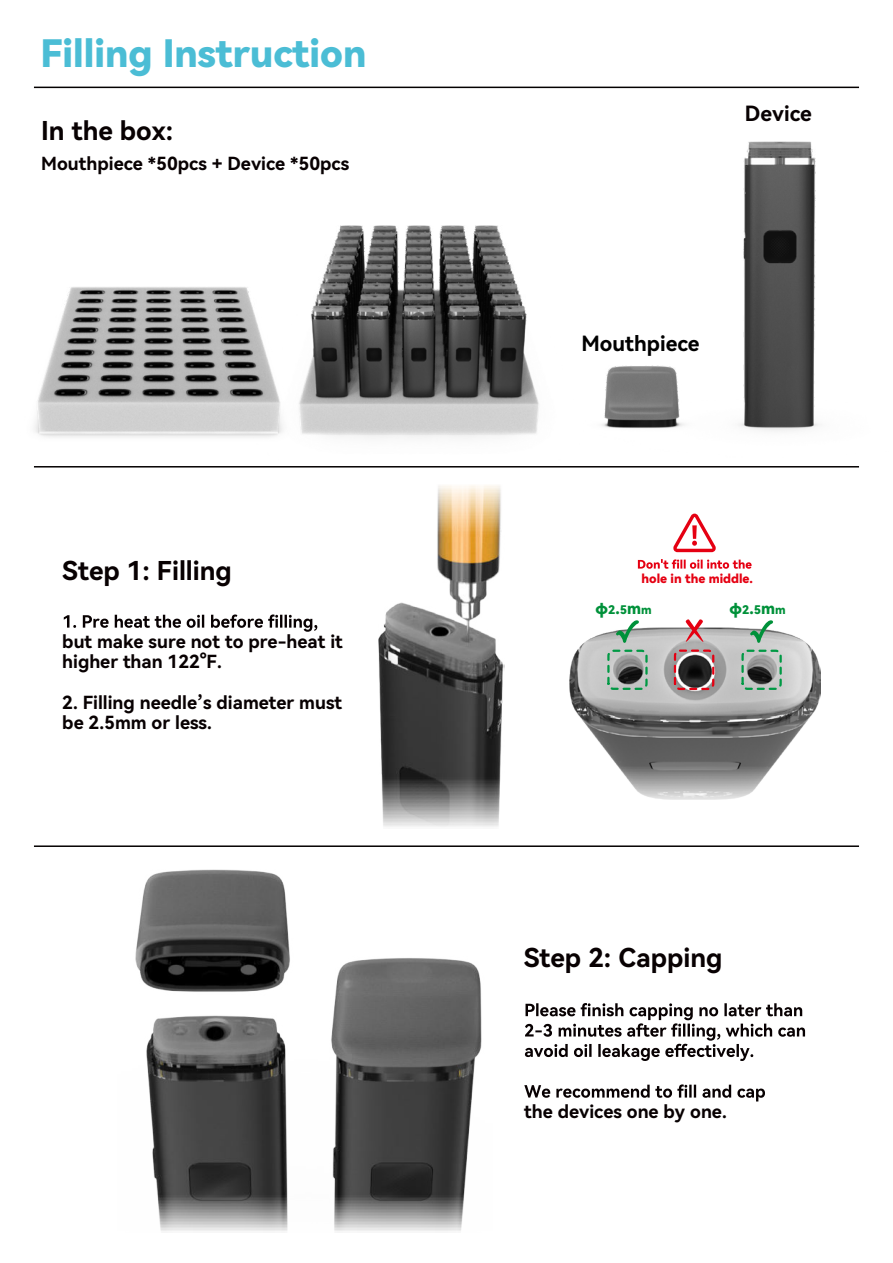
<style>
.page{position:relative;width:893px;height:1263px;background:#fff}
.page>*{position:absolute;margin:0;border:0;box-sizing:border-box;transform-origin:0 0}
.t1{font:37.8px "Harmony OS Sans SC Black";color:#4bbdd5}
.t2{font:25.95px "Harmony OS Sans SC Bold";color:#080102}
.t3{font:21px "Harmony OS Sans SC Bold";color:#000}
.t4{font:21px "Harmony OS Sans SC Bold";color:#080102}
.t5{font:18.15px/20.4px "Harmony OS Sans SC Bold";color:#080102}
.t6{font:15.9px "Harmony OS Sans SC Black";color:#00913a}
.t7{font:12.45px "Harmony OS Sans SC Black";color:#e50012}
.s1{font-size:12px}
</style>
<div class="page">
<img style="left:379px;top:467px;width:126px;height:360px">
<img style="left:569px;top:628px;width:251px;height:171px">
<div style="left:674px;top:649px;width:40px;height:41px;border:2px dashed #e50012;border-radius:5px"></div>
<div style="left:607px;top:650px;width:41px;height:40px;border:2px dashed #094;border-radius:5px"></div>
<div style="left:741px;top:650px;width:41px;height:40px;border:2px dashed #094;border-radius:5px"></div>
<svg style="left:686px;top:619px;width:17px;height:23px"></svg>
<svg style="left:750px;top:620px;width:23px;height:23px"></svg>
<svg style="left:616px;top:620px;width:23px;height:23px"></svg>
<img style="left:135px;top:869px;width:390px;height:362px">
<img style="left:602px;top:141px;width:217px;height:290px">
<img style="left:34px;top:287px;width:215px;height:150px">
<img style="left:249px;top:226px;width:290px;height:212px">
<hr style="left:34px;top:466px;width:825px;height:1px;background:#040000">
<hr style="left:34px;top:845px;width:825px;height:2px;background:#040000">
<hr style="left:34px;top:87px;width:825px;height:1px;background:#040000">
<svg style="left:64px;top:614px;width:253px;height:18px"></svg>
<svg style="left:525px;top:1003px;width:280px;height:58px"></svg>
<svg style="left:524px;top:1084px;width:241px;height:17px"></svg>
<svg style="left:673px;top:514px;width:43px;height:38px"></svg>
<svg style="left:638px;top:559px;width:114px;height:10px"></svg>
<h1 class="t1" style="left:40px;top:38px;width:327px">Filling Instruction</h1>
<h2 class="t2" style="left:41px;top:121px;width:134px">In the box:</h2>
<p class="t5" style="left:41px;top:155px;width:309px">Mouthpiece *50pcs + Device *50pcs</p>
<h2 class="t2" style="left:63px;top:561px;width:171px">Step 1: Filling</h2>
<p class="t5" style="left:62px;top:633px;width:282px">but make sure not to pre-heat it higher than 122℉.</p>
<p class="t5" style="left:62px;top:692px;width:281px">2. Filling needle’s diameter must be 2.5mm or less.</p>
<p class="t4" style="left:745px;top:105px;width:69px">Device</p>
<p class="t3" style="left:581px;top:335px;width:120px">Mouthpiece</p>
<p class="t7" style="left:642px;top:573px;width:113px">hole in the middle.</p>
<p class="t6" style="left:595px;top:597px;width:58px">φ<span class="s1">2</span>.<span class="s1">5</span>m<span class="s1">m</span></p>
<p class="t6" style="left:730px;top:597px;width:58px">φ<span class="s1">2</span>.<span class="s1">5</span>m<span class="s1">m</span></p>
<h2 class="t2" style="left:524px;top:947px;width:200px">Step 2: Capping</h2>
<p class="t5" style="left:524px;top:1100px;width:204px">the devices one by one.</p>
</div>
